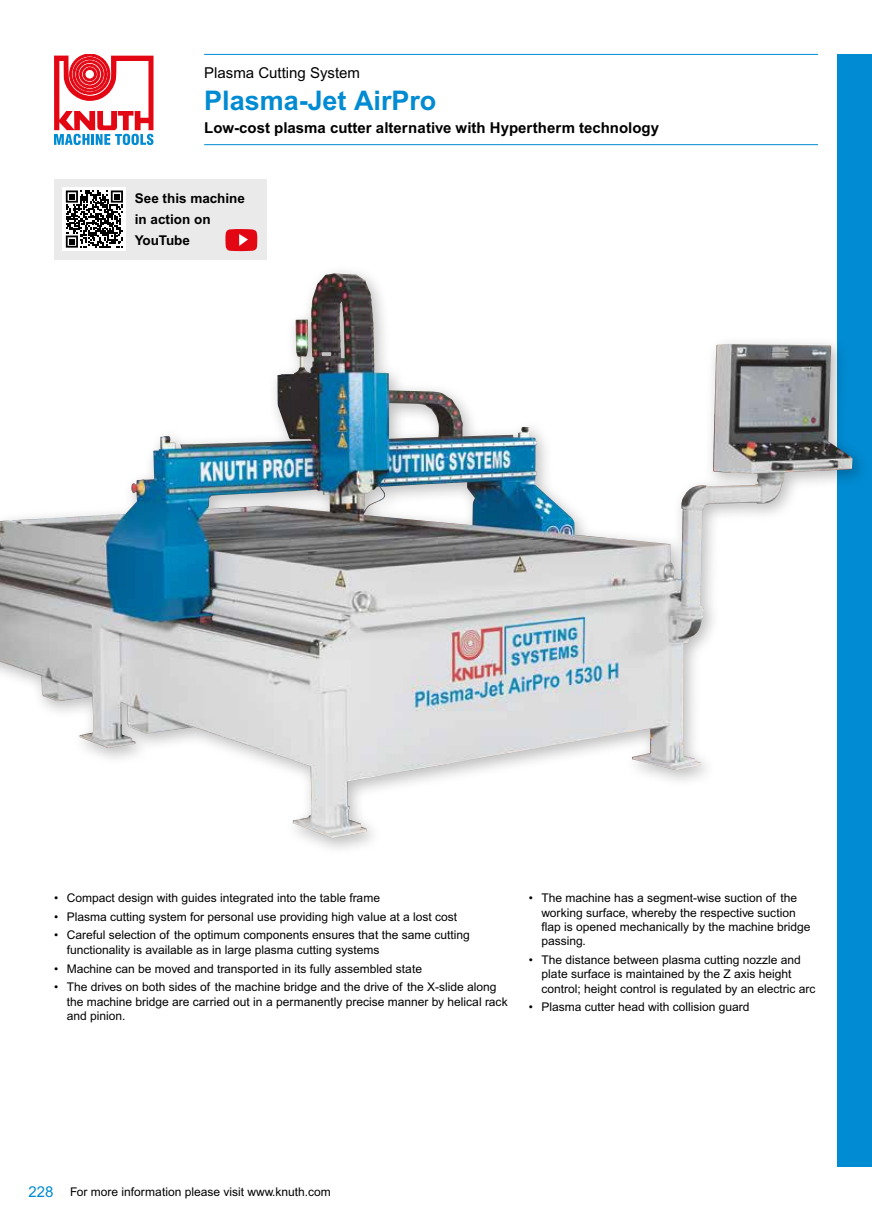
<style>
.page{position:relative;width:872px;height:1221px;background:#fff}
.page>*{position:absolute;margin:0;border:0;box-sizing:border-box;transform-origin:0 0}
.t1{font:700 27px "Arial MT Pro";color:#008bd2}
.t2{font:700 15px "Arial MT Pro";color:#000}
.t3{font:15px "Arial MT Pro";color:#000}
.t4{font:15px "Arial MT Pro";color:#008bd2}
.t5{font:700 13.5px/21px "Arial MT Pro";color:#000}
.t6{font:12px/14.4px "Arial MT Pro";color:#000}
</style>
<div class="page">
<div style="left:838px;top:54px;width:34px;height:1112px;background:#008bd2"></div>
<svg style="left:54px;top:54px;width:99px;height:91px"></svg>
<div style="left:0;top:264px;width:870px;height:592px;background:#000;opacity:.26"></div>
<img style="left:0;top:274px;width:328px;height:474px">
<div style="left:54px;top:179px;width:212px;height:80px;background:#eaeaeb"></div>
<svg style="left:225px;top:229px;width:32px;height:22px"></svg>
<hr style="left:204px;top:54px;width:614px;height:1px;background:#008bd2">
<hr style="left:204px;top:144px;width:614px;height:1px;background:#008bd2">
<div style="left:63px;top:187px;width:63px;height:64px;background:#fff"></div>
<svg style="left:66px;top:190px;width:57px;height:58px"></svg>
<p class="t3" style="left:204px;top:64px;width:157px">Plasma Cutting System</p>
<h1 class="t1" style="left:204px;top:84px;width:234px">Plasma-Jet AirPro</h1>
<p class="t2" style="left:204px;top:119px;width:456px">Low-cost plasma cutter alternative with Hypertherm technology</p>
<p class="t5" style="left:135px;top:188px;width:112px">See this machine in action on<br>YouTube</p>
<p class="t6" style="left:54px;top:891px;width:327px">• Compact design with guides integrated into the table frame</p>
<p class="t6" style="left:54px;top:909px;width:405px">• Plasma cutting system for personal use providing high value at a lost cost</p>
<p class="t6" style="left:67px;top:928px;width:405px;text-indent:-13px">• Careful selection of the optimum components ensures that the same cutting functionality is available as in large plasma cutting systems</p>
<p class="t6" style="left:54px;top:961px;width:369px">• Machine can be moved and transported in its fully assembled state</p>
<p class="t6" style="left:67px;top:980px;width:442px;text-indent:-13px">• The drives on both sides of the machine bridge and the drive of the X-slide along the machine bridge are carried out in a permanently precise manner by helical rack and pinion.</p>
<p class="t6" style="left:541px;top:891px;width:270px;text-indent:-13px">• The machine has a segment-wise suction of the working surface, whereby the respective suction flap is opened mechanically by the machine bridge passing.</p>
<p class="t6" style="left:541px;top:953px;width:276px;text-indent:-13px">• The distance between plasma cutting nozzle and plate surface is maintained by the Z axis height control; height control is regulated by an electric arc</p>
<p class="t6" style="left:529px;top:1000px;width:222px">• Plasma cutter head with collision guard</p>
<p class="t4" style="left:28px;top:1182px;width:27px">228</p>
<p class="t6" style="left:70px;top:1184px;width:262px">For more information please visit www.knuth.com</p>
</div>
